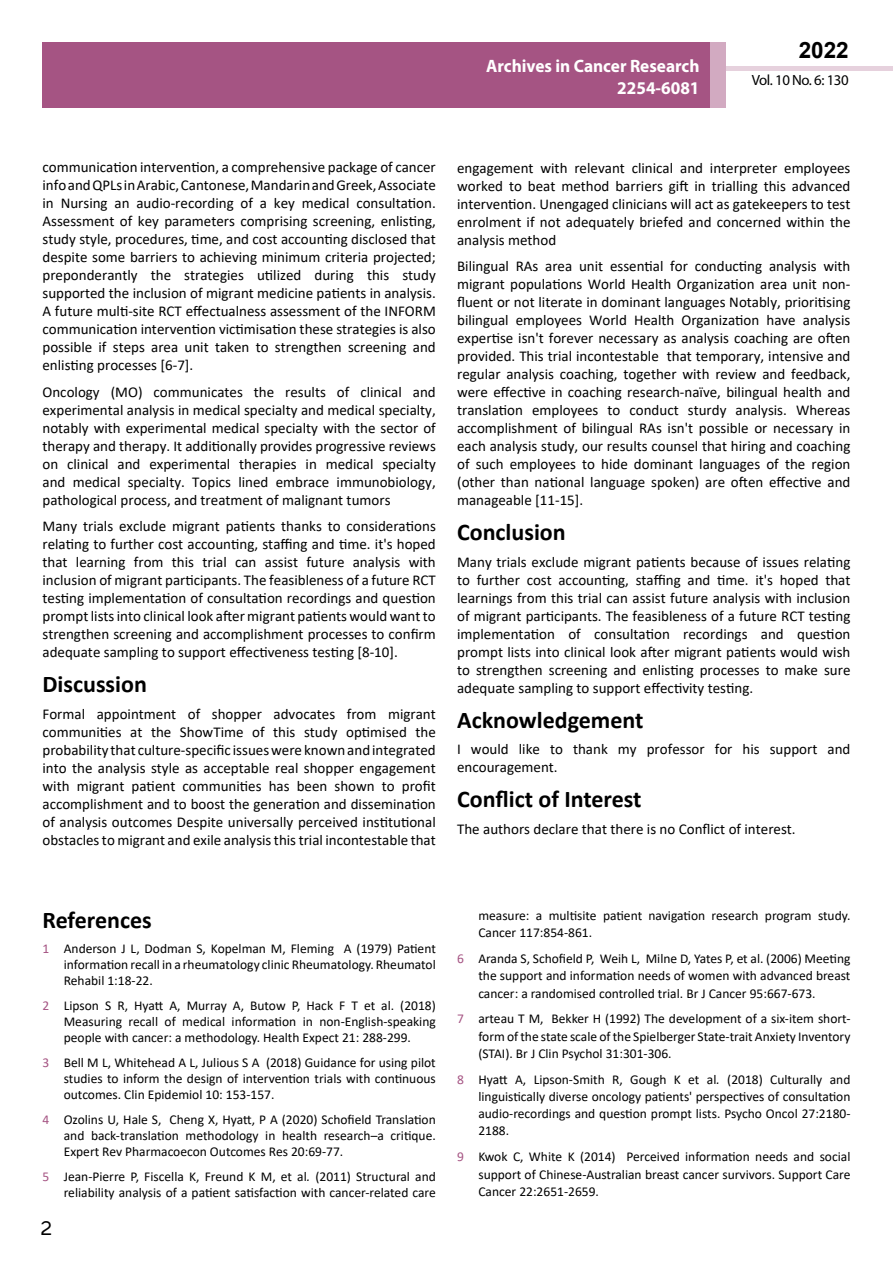
<style>
.page{position:relative;width:893px;height:1263px;background:#fff}
.page>*{position:absolute;margin:0;border:0;box-sizing:border-box;transform-origin:0 0}
.t1{font:25.5px "Tunga";color:#000}
.t2{font:700 24px "Calibri";color:#000}
.t3{font:700 22.5px "Arial";color:#000}
.t4{font:700 18px/21.6px "Myriad Pro";color:#fff;text-align:right;scale:.96 1}
.t5{font:15px/18px "Calibri";color:#000;text-align:justify}
.t6{font:14.85px "Myriad Pro";letter-spacing:-.03em;color:#000}
.t7{font:13.5px/17.2px "Calibri";color:#000;text-align:justify}
.s1{color:#a55483}
.s2{font-style:italic}
</style>
<div class="page">
<div style="left:722px;top:66px;width:171px;height:5px;background:#e6d1dd"></div>
<div style="left:43px;top:42px;width:682px;height:66px;background:#a55483"></div>
<div style="left:710px;top:42px;width:15px;height:66px;background:#d2aac1"></div>
<p class="t4" style="left:486px;top:55px;width:224px">Archives in Cancer Research<br>2254-6081</p>
<h3 class="t3" style="left:799px;top:35px;width:52px">2022</h3>
<p class="t6" style="left:752px;top:71px;width:98px">Vol. 10 No. 6: 130</p>
<p class="t5" style="left:43px;top:158px;width:395px">communication intervention, a comprehensive package of cancer info and QPLs in Arabic, Cantonese, Mandarin and Greek, Associate in Nursing an audio-recording of a key medical consultation.<br>Assessment of key parameters comprising screening, enlisting, study style, procedures, time, and cost accounting disclosed that despite some barriers to achieving minimum criteria projected; preponderantly the strategies utilized during this study supported the inclusion of migrant medicine patients in analysis.<br>A future multi-site RCT effectualness assessment of the INFORM communication intervention victimisation these strategies is also possible if steps area unit taken to strengthen screening and enlisting processes [6-7].</p>
<p class="t5" style="left:43px;top:383px;width:395px">Oncology (MO) communicates the results of clinical and experimental analysis in medical specialty and medical specialty, notably with experimental medical specialty with the sector of therapy and therapy. It additionally provides progressive reviews on clinical and experimental therapies in medical specialty and medical specialty. Topics lined embrace immunobiology, pathological process, and treatment of malignant tumors</p>
<p class="t5" style="left:43px;top:517px;width:395px">Many trials exclude migrant patients thanks to considerations relating to further cost accounting, staffing and time. it's hoped that learning from this trial can assist future analysis with inclusion of migrant participants. The feasibleness of a future RCT testing implementation of consultation recordings and question prompt lists into clinical look after migrant patients would want to strengthen screening and accomplishment processes to confirm adequate sampling to support effectiveness testing [8-10].</p>
<h2 class="t2" style="left:43px;top:667px;width:106px">Discussion</h2>
<p class="t5" style="left:43px;top:704px;width:395px">Formal appointment of shopper advocates from migrant communities at the ShowTime of this study optimised the probability that culture-specific issues were known and integrated into the analysis style as acceptable real shopper engagement with migrant patient communities has been shown to profit accomplishment and to boost the generation and dissemination of analysis outcomes Despite universally perceived institutional obstacles to migrant and exile analysis this trial incontestable that</p>
<p class="t5" style="left:457px;top:158px;width:395px">engagement with relevant clinical and interpreter employees worked to beat method barriers gift in trialling this advanced intervention. Unengaged clinicians will act as gatekeepers to test enrolment if not adequately briefed and concerned within the analysis method</p>
<p class="t5" style="left:457px;top:257px;width:395px">Bilingual RAs area unit essential for conducting analysis with migrant populations World Health Organization area unit non&shy;fluent or not literate in dominant languages Notably, prioritising bilingual employees World Health Organization have analysis expertise isn't forever necessary as analysis coaching are often provided. This trial incontestable that temporary, intensive and regular analysis coaching, together with review and feedback, were effective in coaching research-naïve, bilingual health and translation employees to conduct sturdy analysis. Whereas accomplishment of bilingual RAs isn't possible or necessary in each analysis study, our results counsel that hiring and coaching of such employees to hide dominant languages of the region (other than national language spoken) are often effective and manageable [11-15].</p>
<h2 class="t2" style="left:457px;top:515px;width:110px">Conclusion</h2>
<p class="t5" style="left:457px;top:552px;width:395px">Many trials exclude migrant patients because of issues relating to further cost accounting, staffing and time. it's hoped that learnings from this trial can assist future analysis with inclusion of migrant participants. The feasibleness of a future RCT testing implementation of consultation recordings and question prompt lists into clinical look after migrant patients would wish to strengthen screening and enlisting processes to make sure adequate sampling to support effectivity testing.</p>
<h2 class="t2" style="left:457px;top:703px;width:188px">Acknowledgement</h2>
<p class="t5" style="left:457px;top:740px;width:395px">I would like to thank my professor for his support and encouragement.</p>
<h2 class="t2" style="left:457px;top:782px;width:186px">Conflict of Interest</h2>
<p class="t5" style="left:457px;top:819px;width:340px">The authors declare that there is no Conflict of interest.</p>
<h2 class="t2" style="left:43px;top:903px;width:111px">References</h2>
<p class="t7" style="left:64px;top:940px;width:374px;line-height:16.2px;text-indent:-21px"><span class="s1">1</span> Anderson J L, Dodman S, Kopelman M, Fleming A (1979) Patient information recall in a rheumatology clinic Rheumatology. Rheumatol Rehabil 1:18-22.</p>
<p class="t7" style="left:64px;top:997px;width:374px;line-height:16.2px;text-indent:-21px"><span class="s1">2</span> Lipson S R, Hyatt A, Murray A, Butow P, Hack F T et al. (2018)<br>Measuring recall of medical information in non‐English‐speaking people with cancer: a methodology. Health Expect 21: 288-299.</p>
<p class="t7" style="left:64px;top:1054px;width:374px;line-height:16.2px;text-indent:-21px"><span class="s1">3</span> Bell M L, Whitehead A L, Julious S A (2018) Guidance for using pilot studies to inform the design of intervention trials with continuous outcomes. Clin Epidemiol 10: 153-157.</p>
<p class="t7" style="left:64px;top:1111px;width:374px;line-height:16.2px;text-indent:-21px"><span class="s1">4</span> Ozolins U, Hale S, Cheng X, Hyatt, P A (2020) Schofield Translation and back-translation methodology in health research–a critique.<br>Expert Rev Pharmacoecon Outcomes Res 20:69-77.</p>
<p class="t7" style="left:43px;top:1168px;width:395px;line-height:16.2px;text-align:right"><span class="s1">5</span> Jean‐Pierre P, Fiscella K, Freund K M, et al<span class="s2">.</span> (2011) Structural and reliability analysis of a patient satisfaction with cancer‐related care</p>
<h1 class="t1" style="left:41px;top:1211px;width:13px">2</h1>
<p class="t7" style="left:478px;top:907px;width:374px">measure: a multisite patient navigation research program study.<br>Cancer 117:854-861.</p>
<p class="t7" style="left:478px;top:950px;width:374px;text-indent:-21px"><span class="s1">6</span> Aranda S, Schofield P, Weih L, Milne D, Yates P, et al. (2006) Meeting the support and information needs of women with advanced breast cancer: a randomised controlled trial. Br J Cancer 95:667-673.</p>
<p class="t7" style="left:478px;top:1010px;width:374px;text-indent:-21px"><span class="s1">7</span> arteau T M, Bekker H (1992) The development of a six‐item short‐ form of the state scale of the Spielberger State-trait Anxiety Inventory (STAI). Br J Clin Psychol 31:301-306.</p>
<p class="t7" style="left:478px;top:1070px;width:374px;text-indent:-21px"><span class="s1">8</span> Hyatt A, Lipson‐Smith R, Gough K et al<span class="s2">.</span> (2018) Culturally and linguistically diverse oncology patients' perspectives of consultation audio‐recordings and question prompt lists. Psycho Oncol 27:2180- 2188.</p>
<p class="t7" style="left:478px;top:1148px;width:374px;text-indent:-21px"><span class="s1">9</span> Kwok C, White K (2014) Perceived information needs and social support of Chinese-Australian breast cancer survivors. Support Care Cancer 22:2651-2659.</p>
</div>
